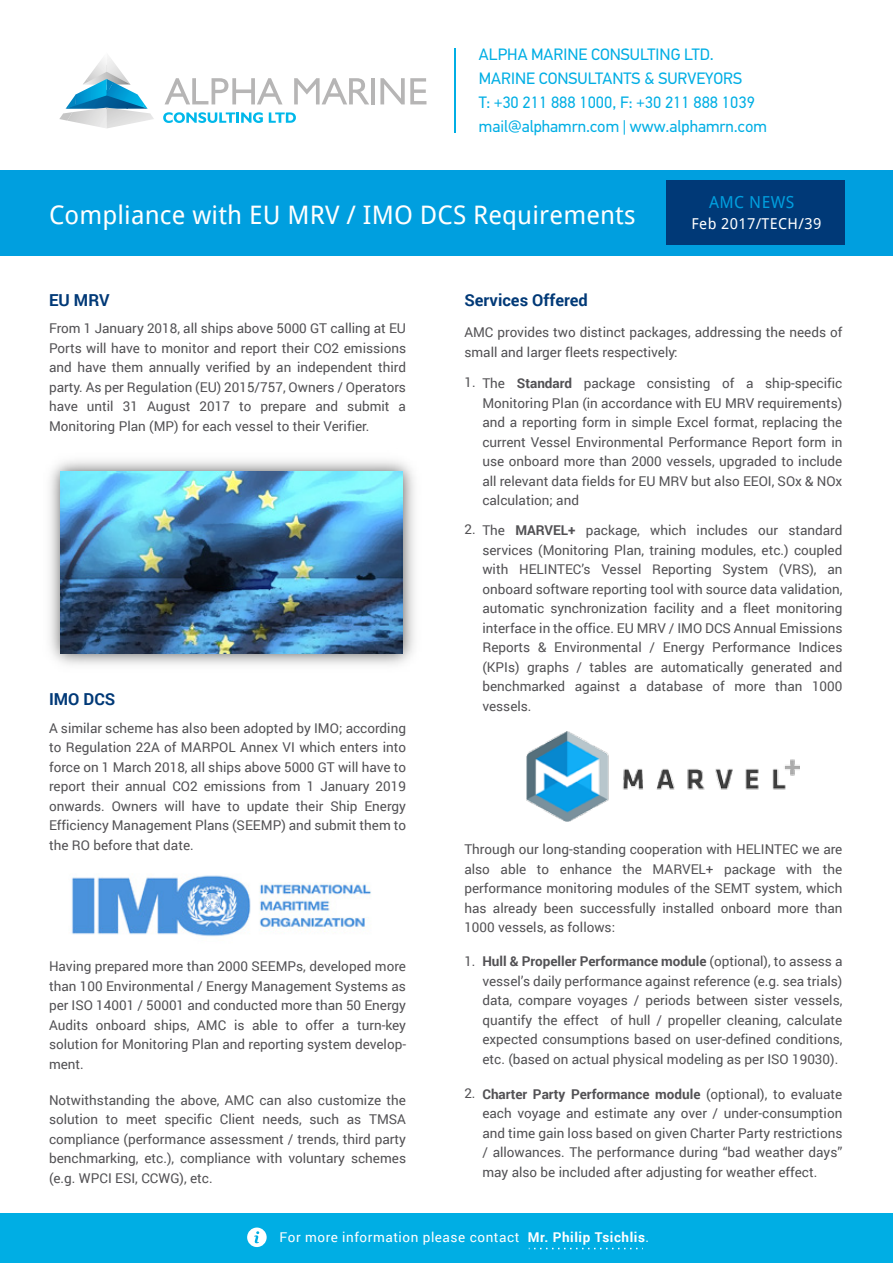
<style>
.page{position:relative;width:893px;height:1263px;background:#fff}
.page>*{position:absolute;margin:0;border:0;box-sizing:border-box;transform-origin:0 0}
.t1{font:25.5px "Droid Sans";letter-spacing:.005em;color:#fff}
.t2{font:16.5px/24px "PF Din Text Pro";color:#00aee4}
.t3{font:700 16.5px "Roboto";color:#003977}
.t4{font:16.5px "Droid Sans";letter-spacing:.025em;color:#009fdf}
.t5{font:15px "Droid Sans";letter-spacing:.025em;color:#fff}
.t6{font:13.5px/19.5px "Roboto";color:#525154;text-align:justify}
.t7{font:13.5px "Roboto";letter-spacing:.04em;color:#fff}
.s1{font-weight:700}
</style>
<div class="page">
<div style="left:0;top:170px;width:893px;height:85px;background:#009fdf"></div>
<hr style="left:454px;top:48px;width:1px;height:84px;background:#00aee4">
<svg style="left:165px;top:78px;width:117px;height:26px"></svg>
<svg style="left:294px;top:78px;width:75px;height:26px"></svg>
<hr style="left:371px;top:78px;width:4px;height:26px;background:#b6b5b5">
<svg style="left:380px;top:78px;width:46px;height:26px"></svg>
<svg style="left:163px;top:112px;width:100px;height:11px"></svg>
<svg style="left:269px;top:112px;width:27px;height:11px"></svg>
<svg style="left:59px;top:57px;width:89px;height:71px"></svg>
<div style="left:0;top:1213px;width:893px;height:50px;background:#00aee4"></div>
<div style="left:666px;top:180px;width:178px;height:64px;background:#003977"></div>
<svg style="left:247px;top:1227px;width:20px;height:20px"></svg>
<svg style="left:529px;top:1248px;width:114px;height:1px"></svg>
<img style="left:50px;top:460px;width:365px;height:205px">
<img style="left:61px;top:472px;width:342px;height:182px">
<img style="left:71px;top:875px;width:300px;height:61px">
<img style="left:527px;top:731px;width:272px;height:90px">
<p class="t2" style="left:479px;top:43px;width:290px">ALPHA MARINE CONSULTING LTD.<br>MARINE CONSULTANTS &amp; SURVEYORS<br>T: +30 211 888 1000, F: +30 211 888 1039 mail@alphamrn.com | www.alphamrn.com</p>
<h1 class="t1" style="left:49px;top:201px;width:588px">Compliance with EU MRV / IMO DCS Requirements</h1>
<p class="t3" style="left:49px;top:288px;width:62px">EU MRV</p>
<p class="t3" style="left:464px;top:288px;width:125px">Services Offered</p>
<p class="t4" style="left:709px;top:192px;width:87px">AMC NEWS</p>
<p class="t5" style="left:691px;top:215px;width:131px">Feb 2017/TECH/39</p>
<p class="t6" style="left:49px;top:318px;width:359px">From 1 January 2018, all ships above 5000 GT calling at EU Ports will have to monitor and report their CO2 emissions and have them annually verified by an independent third party. As per Regulation (EU) 2015/757, Owners / Operators have until 31 August 2017 to prepare and submit a Monitoring Plan (MP) for each vessel to their Verifier.</p>
<p class="t3" style="left:49px;top:687px;width:68px">IMO DCS</p>
<p class="t6" style="left:49px;top:717px;width:359px">A similar scheme has also been adopted by IMO; according to Regulation 22A of MARPOL Annex VI which enters into force on 1 March 2018, all ships above 5000 GT will have to report their annual CO2 emissions from 1 January 2019 onwards. Owners will have to update their Ship Energy Efficiency Management Plans (SEEMP) and submit them to the RO before that date.</p>
<p class="t6" style="left:49px;top:956px;width:359px">Having prepared more than 2000 SEEMPs, developed more than 100 Environmental / Energy Management Systems as per ISO 14001 / 50001 and conducted more than 50 Energy Audits onboard ships, AMC is able to offer a turn-key solution for Monitoring Plan and reporting system develop&shy;ment.</p>
<p class="t6" style="left:49px;top:1089px;width:359px">Notwithstanding the above, AMC can also customize the solution to meet specific Client needs, such as TMSA compliance (performance assessment / trends, third party benchmarking, etc.), compliance with voluntary schemes (e.g. WPCI ESI, CCWG), etc.</p>
<p class="t6" style="left:464px;top:322px;width:379px">AMC provides two distinct packages, addressing the needs of small and larger fleets respectively:</p>
<p class="t6" style="left:464px;top:372px;width:13px">1.</p>
<p class="t6" style="left:464px;top:519px;width:13px">2.</p>
<p class="t6" style="left:482px;top:373px;width:362px">The <span class="s1">Standard</span> package consisting of a ship-specific Monitoring Plan (in accordance with EU MRV requirements) and a reporting form in simple Excel format, replacing the current Vessel Environmental Performance Report form in use onboard more than 2000 vessels, upgraded to include all relevant data fields for EU MRV but also EEOI, SOx &amp; NOx calculation; and</p>
<p class="t6" style="left:482px;top:520px;width:362px">The <span class="s1">MARVEL+</span> package, which includes our standard services (Monitoring Plan, training modules, etc.) coupled with HELINTEC’s Vessel Reporting System (VRS), an onboard software reporting tool with source data validation, automatic synchronization facility and a fleet monitoring interface in the office. EU MRV / IMO DCS Annual Emissions Reports &amp; Environmental / Energy Performance Indices (KPIs) graphs / tables are automatically generated and benchmarked against a database of more than 1000 vessels.</p>
<p class="t6" style="left:464px;top:839px;width:380px">Through our long-standing cooperation with HELINTEC we are also able to enhance the MARVEL+ package with the performance monitoring modules of the SEMT system, which has already been successfully installed onboard more than 1000 vessels, as follows:</p>
<p class="t6" style="left:482px;top:951px;width:362px"><span class="s1">Hull &amp; Propeller Performance module</span> (optional), to assess a vessel’s daily performance against reference (e.g. sea trials) data, compare voyages / periods between sister vessels, quantify the effect of hull / propeller cleaning, calculate expected consumptions based on user-defined conditions, etc. (based on actual physical modeling as per ISO 19030).</p>
<p class="t6" style="left:482px;top:1084px;width:362px"><span class="s1">Charter Party Performance module</span> (optional), to evaluate each voyage and estimate any over / under-consumption and time gain loss based on given Charter Party restrictions / allowances. The performance during “bad weather days” may also be included after adjusting for weather effect.</p>
<p class="t6" style="left:464px;top:951px;width:13px">1.</p>
<p class="t6" style="left:464px;top:1083px;width:13px">2.</p>
<p class="t7" style="left:280px;top:1227px;width:371px">For more information please contact <span class="s1">Mr. Philip Tsichlis</span>.</p>
</div>
